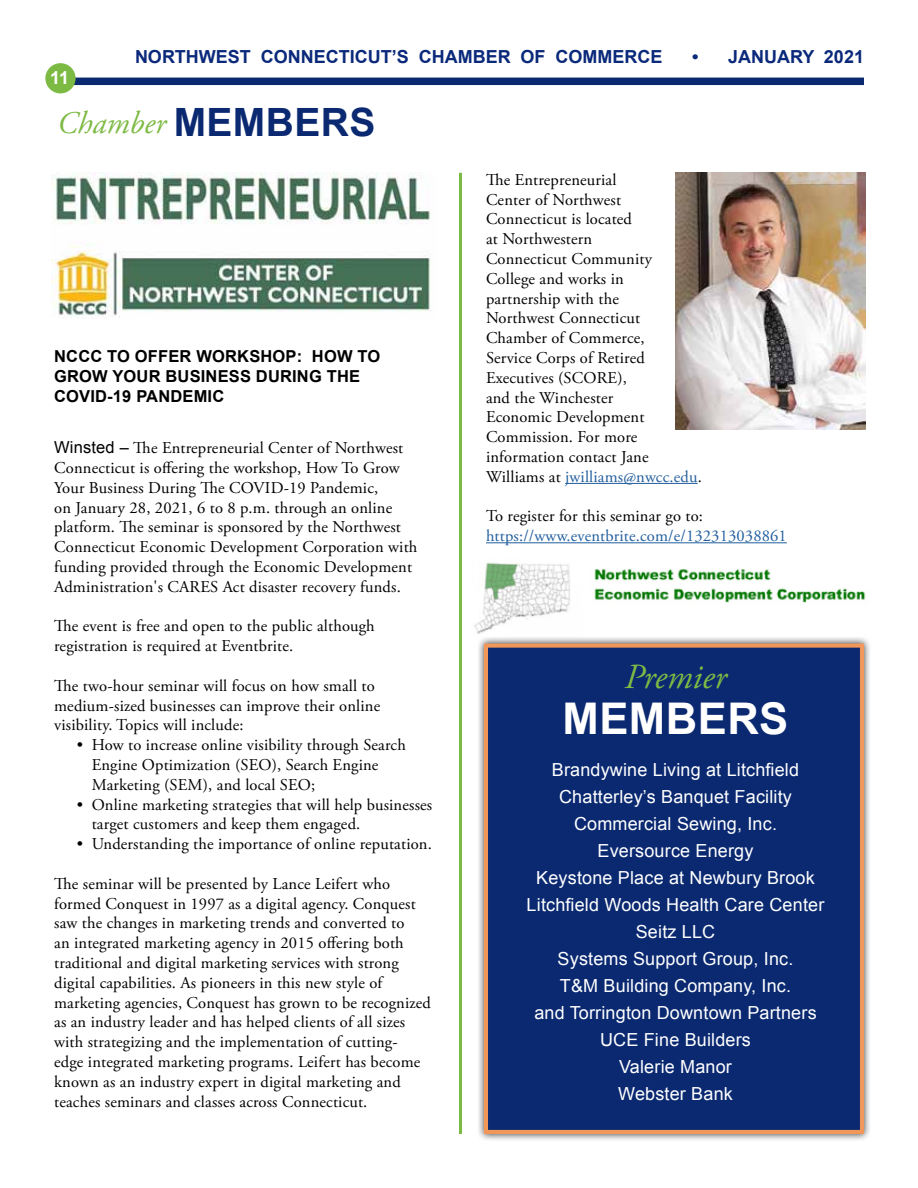
<style>
.page{position:relative;width:918px;height:1188px;background:#fff}
.page>*{position:absolute;margin:0;border:0;box-sizing:border-box;transform-origin:0 0}
.t1{font:700 43.65px "Arial";letter-spacing:.01em;color:#fff}
.t2{font:italic 35.25px "Adobe Garamond Pro";color:#7dba44}
.t3{font:italic 31.5px "Adobe Garamond Pro";color:#7dba44}
.t4{font:18px/27px "Arial";letter-spacing:.01em;color:#fff;text-align:center}
.t5{font:700 18px "Arial";color:#0a297a}
.t6{font:700 18px "Arial";color:#fff}
.t7{font:16.5px/19.8px "Adobe Garamond Pro";letter-spacing:.01em;color:#000}
.t8{font:700 16.5px/19.8px "Arial";letter-spacing:.01em;color:#000}
.t9{font:16.5px "Adobe Garamond Pro";letter-spacing:.01em;color:#215e9e}
.s1{font-family:"Arial";font-weight:700;font-style:normal;font-size:39px;color:#0a2971}
.s2{font-family:"Arial"}
.s3{color:#215e9e}
</style>
<div class="page">
<div style="left:66px;top:78px;width:798px;height:7px;background:#0a2971"></div>
<div style="left:45px;top:63px;width:31px;height:30px;background:#7dba44;border-radius:50%"></div>
<img style="left:51px;top:173px;width:380px;height:145px">
<img style="left:474px;top:562px;width:392px;height:72px">
<hr style="left:565px;top:483px;width:133px;height:1px;background:#215e9e">
<hr style="left:486px;top:542px;width:301px;height:1px;background:#215e9e">
<hr style="left:459px;top:173px;width:3px;height:961px;background:#7dba44">
<img style="left:675px;top:173px;width:190px;height:256px">
<div style="left:477px;top:636px;width:395px;height:506px;background:#000;opacity:.75"></div>
<div style="left:484px;top:644px;width:380px;height:490px;background:#0a2971;border:4px solid #f1975a"></div>
<p class="t6" style="left:50px;top:66px;width:21px">11</p>
<p class="t5" style="left:135px;top:45px;width:529px">NORTHWEST CONNECTICUT’S CHAMBER OF COMMERCE</p>
<p class="t5" style="left:692px;top:45px;width:173px">• JANUARY 2021</p>
<h3 class="t3" style="left:57px;top:105px;width:320px">Chamber <span class="s1">MEMBERS</span></h3>
<p class="t8" style="left:54px;top:347px;width:328px">NCCC TO OFFER WORKSHOP: HOW TO<br>GROW YOUR BUSINESS DURING THE<br>COVID-19 PANDEMIC</p>
<p class="t7" style="left:54px;top:439px;width:365px"><span class="s2">Winsted –</span> The Entrepreneurial Center of Northwest Connecticut is offering the workshop, How To Grow Your Business During The COVID-19 Pandemic,<br>on January 28, 2021, 6 to 8 p.m. through an online platform. The seminar is sponsored by the Northwest Connecticut Economic Development Corporation with funding provided through the Economic Development Administration's CARES Act disaster recovery funds.</p>
<p class="t7" style="left:54px;top:617px;width:322px">The event is free and open to the public although registration is required at Eventbrite.</p>
<p class="t7" style="left:54px;top:676px;width:328px">The two-hour seminar will focus on how small to medium-sized businesses can improve their online visibility. Topics will include:</p>
<p class="t7" style="left:92px;top:736px;width:316px;text-indent:-15px">• How to increase online visibility through Search<br>Engine Optimization (SEO), Search Engine<br>Marketing (SEM), and local SEO;</p>
<p class="t7" style="left:92px;top:795px;width:342px;text-indent:-15px">• Online marketing strategies that will help businesses target customers and keep them engaged.</p>
<p class="t7" style="left:77px;top:835px;width:357px">• Understanding the importance of online reputation.</p>
<p class="t7" style="left:54px;top:874px;width:378px">The seminar will be presented by Lance Leifert who formed Conquest in 1997 as a digital agency. Conquest saw the changes in marketing trends and converted to<br>an integrated marketing agency in 2015 offering both traditional and digital marketing services with strong digital capabilities. As pioneers in this new style of marketing agencies, Conquest has grown to be recognized as an industry leader and has helped clients of all sizes with strategizing and the implementation of cutting&shy;edge integrated marketing programs. Leifert has become known as an industry expert in digital marketing and teaches seminars and classes across Connecticut.</p>
<p class="t7" style="left:486px;top:170px;width:217px">The Entrepreneurial<br>Center of Northwest<br>Connecticut is located<br>at Northwestern<br>Connecticut Community<br>College and works in partnership with the<br>Northwest Connecticut<br>Chamber of Commerce,<br>Service Corps of Retired<br>Executives (SCORE),<br>and the Winchester<br>Economic Development<br>Commission. For more information contact Jane<br>Williams at <span class="s3">jwilliams@nwcc.edu</span>.</p>
<p class="t7" style="left:486px;top:507px;width:219px">To register for this seminar go to:</p>
<p class="t9" style="left:486px;top:526px;width:302px">https://www.eventbrite.com/e/132313038861</p>
<h2 class="t2" style="left:625px;top:656px;width:103px">Premier</h2>
<h1 class="t1" style="left:563px;top:690px;width:227px">MEMBERS</h1>
<p class="t4" style="left:527px;top:756px;width:299px">Brandywine Living at Litchfield<br>Chatterley’s Banquet Facility<br>Commercial Sewing, Inc.<br>Eversource Energy<br>Keystone Place at Newbury Brook<br>Litchfield Woods Health Care Center<br>Seitz LLC<br>Systems Support Group, Inc.<br>T&amp;M Building Company, Inc.<br>and Torrington Downtown Partners<br>UCE Fine Builders<br>Valerie Manor<br>Webster Bank</p>
</div>
